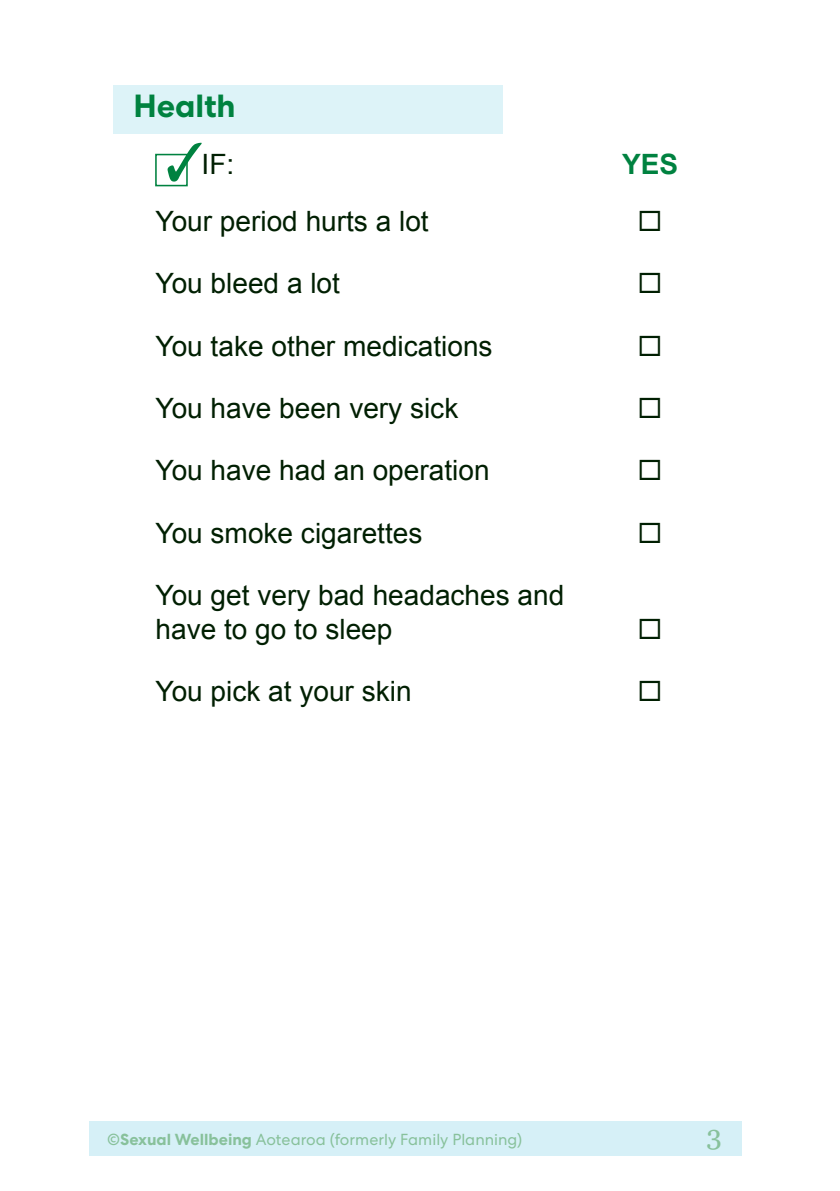
<style>
.page{position:relative;width:840px;height:1191px;background:#fff}
.page>*{position:absolute;margin:0;border:0;box-sizing:border-box;transform-origin:0 0}
.MH_Head{font:700 32px "Centra No 2";color:#008240}
.TICK_TEXT{font:28px/34px "Arial";color:#001f02}
.N_Normal{font:28px "Arial";color:#001f02}
.N_Normal-2{font:700 28px "Arial";color:#008240}
.t1{font:28px "Georgia";color:#88c19b}
.t2{font:16px "Centra No 2";color:#88c19b}
.s1{font-weight:700}
</style>
<div class="page">
<div style="left:89px;top:1121px;width:652px;height:34px;background:#d6f0f7"></div>
<div style="left:113px;top:85px;width:389px;height:49px;background:#ddf3f8"></div>
<div style="left:155px;top:154px;width:33px;height:32px;border:2px solid #008240"></div>
<svg style="left:167px;top:143px;width:34px;height:39px"></svg>
<p class="MH_Head" style="left:133px;top:87px;width:104px">Health</p>
<p class="N_Normal" style="left:201px;top:146px;width:34px">IF:</p>
<p class="N_Normal-2" style="left:621px;top:146px;width:58px">YES</p>
<p class="TICK_TEXT" style="left:155px;top:204px;width:274px">Your period hurts a lot</p>
<p class="TICK_TEXT" style="left:155px;top:267px;width:186px">You bleed a lot</p>
<p class="TICK_TEXT" style="left:155px;top:329px;width:338px">You take other medications</p>
<p class="TICK_TEXT" style="left:155px;top:391px;width:304px">You have been very sick</p>
<p class="TICK_TEXT" style="left:155px;top:454px;width:335px">You have had an operation</p>
<p class="TICK_TEXT" style="left:155px;top:516px;width:268px">You smoke cigarettes</p>
<p class="TICK_TEXT" style="left:155px;top:578px;width:410px">You get very bad headaches and have to go to sleep</p>
<p class="TICK_TEXT" style="left:155px;top:675px;width:257px">You pick at your skin</p>
<p class="t2" style="left:107px;top:1130px;width:416px">©<span class="s1">Sexual Wellbeing</span> Aotearoa (formerly Family Planning)</p>
<p class="t1" style="left:706px;top:1119px;width:17px">3</p>
</div>
